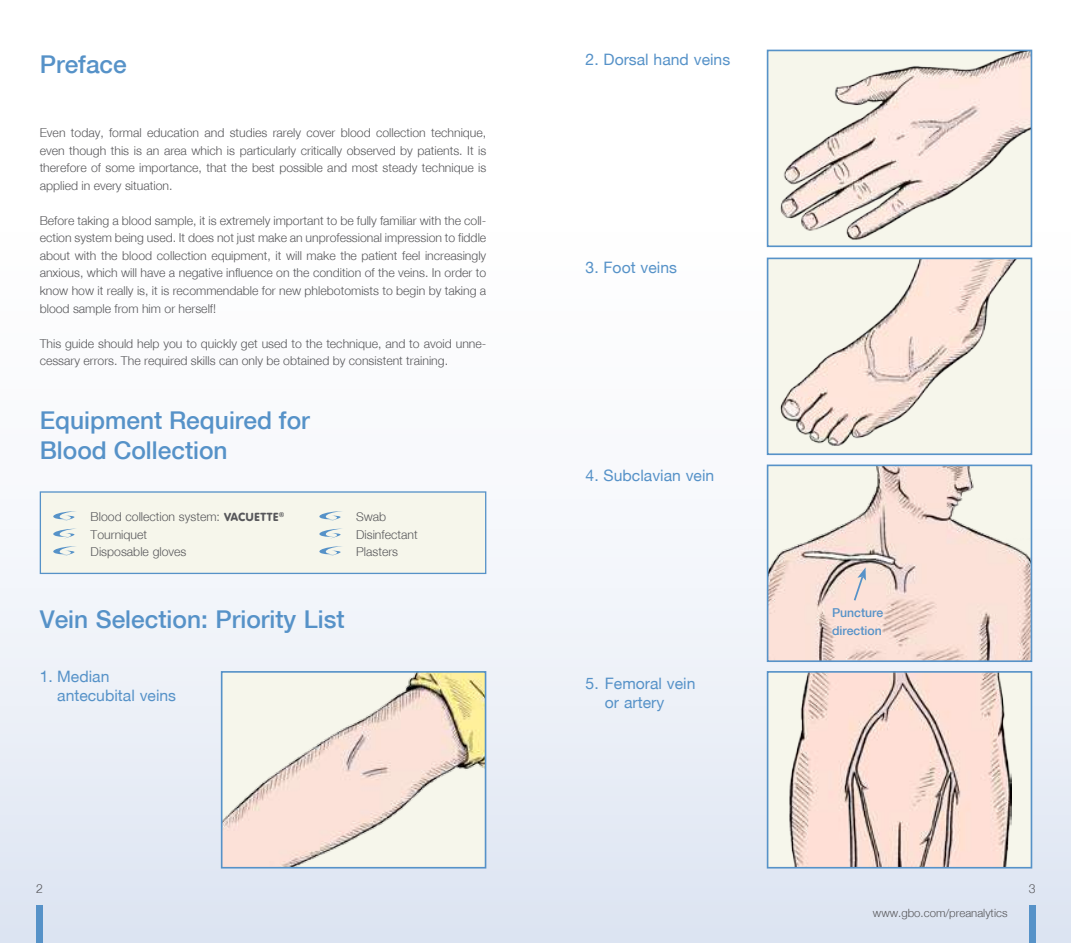
<style>
.page{position:relative;width:1072px;height:943px;background:#fff}
.page>*{position:absolute;margin:0;border:0;box-sizing:border-box;transform-origin:0 0}
.t1{font:24.5px/29.4px "Helvneumed";color:#5692c8}
.t2{font:15.75px/18.9px "Helvneurom";color:#5692c8}
.t3{font:12.25px/17.5px "Helvneulig";color:#57575a;text-align:justify}
.t4{font:12.25px/17.5px "Helvneumed";color:#5692c8}
.t5{font:11.38px "Helvneulig";color:#57575a}
.s1{font-family:"VAG Round"}
</style>
<div class="page">
<img style="left:0;top:49px;width:1070px;height:894px">
<div style="left:37px;top:905px;width:6px;height:38px;background:#5692c8"></div>
<div style="left:1029px;top:905px;width:6px;height:38px;background:#5692c8"></div>
<div style="left:40px;top:492px;width:445px;height:81px;background:#f6f6eb"></div>
<svg style="left:53px;top:511px;width:23px;height:10px"></svg>
<svg style="left:319px;top:511px;width:23px;height:10px"></svg>
<svg style="left:53px;top:528px;width:23px;height:10px"></svg>
<svg style="left:319px;top:528px;width:23px;height:10px"></svg>
<svg style="left:53px;top:546px;width:23px;height:10px"></svg>
<svg style="left:319px;top:546px;width:23px;height:10px"></svg>
<div style="left:40px;top:491px;width:446px;height:83px;border:1px solid #5692c8"></div>
<img style="left:224px;top:674px;width:259px;height:191px">
<div style="left:221px;top:671px;width:265px;height:197px;border:2px solid #5692c8"></div>
<div style="left:767px;top:50px;width:264px;height:196px;background:#f6f6eb"></div>
<img style="left:780px;top:53px;width:249px;height:187px">
<div style="left:766px;top:50px;width:266px;height:197px;border:2px solid #5692c8"></div>
<img style="left:769px;top:260px;width:260px;height:192px">
<div style="left:766px;top:257px;width:266px;height:198px;border:2px solid #5692c8"></div>
<img style="left:769px;top:467px;width:260px;height:192px">
<div style="left:766px;top:464px;width:266px;height:198px;border:2px solid #5692c8"></div>
<div style="left:767px;top:672px;width:264px;height:195px;background:#f6f6eb"></div>
<img style="left:789px;top:674px;width:222px;height:191px">
<div style="left:766px;top:671px;width:266px;height:197px;border:2px solid #5692c8"></div>
<svg style="left:852px;top:567px;width:13px;height:35px"></svg>
<h1 class="t1" style="left:40px;top:51px;width:89px">Preface</h1>
<p class="t3" style="left:40px;top:125px;width:448px">Even today, formal education and studies rarely cover blood collection technique, even though this is an area which is particularly critically observed by patients. It is therefore of some importance, that the best possible and most steady technique is applied in every situation.</p>
<p class="t3" style="left:40px;top:212px;width:448px">Before taking a blood sample, it is extremely important to be fully familiar with the coll&shy;ection system being used. It does not just make an unprofessional impression to fiddle about with the blood collection equipment, it will make the patient feel increasingly anxious, which will have a negative influence on the condition of the veins. In order to know how it really is, it is recommendable for new phlebotomists to begin by taking a blood sample from him or herself!</p>
<p class="t3" style="left:40px;top:335px;width:448px">This guide should help you to quickly get used to the technique, and to avoid unne&shy;cessary errors. The required skills can only be obtained by consistent training.</p>
<h1 class="t1" style="left:40px;top:407px;width:272px">Equipment Required for<br>Blood Collection</h1>
<p class="t3" style="left:91px;top:509px;width:195px">Blood collection system: <span class="s1">VACUETTE</span><sup>®</sup></p>
<p class="t3" style="left:356px;top:509px;width:32px">Swab</p>
<p class="t3" style="left:91px;top:526px;width:58px">Tourniquet</p>
<p class="t3" style="left:356px;top:526px;width:63px">Disinfectant</p>
<p class="t3" style="left:91px;top:544px;width:97px">Disposable gloves</p>
<p class="t3" style="left:356px;top:544px;width:43px">Plasters</p>
<h1 class="t1" style="left:40px;top:606px;width:306px">Vein Selection: Priority List</h1>
<p class="t2" style="left:57px;top:668px;width:120px;text-indent:-17px">1. Median antecubital veins</p>
<p class="t2" style="left:585px;top:51px;width:146px">2. Dorsal hand veins</p>
<p class="t2" style="left:585px;top:258px;width:93px">3. Foot veins</p>
<p class="t2" style="left:585px;top:466px;width:130px">4. Subclavian vein</p>
<p class="t2" style="left:605px;top:674px;width:92px;text-indent:-19px">5. Femoral vein or artery</p>
<p class="t4" style="left:832px;top:604px;width:53px">Puncture direction</p>
<p class="t3" style="left:36px;top:880px;width:8px">2</p>
<p class="t3" style="left:1028px;top:880px;width:8px">3</p>
<p class="t5" style="left:873px;top:907px;width:136px">www.gbo.com/preanalytics</p>
</div>
